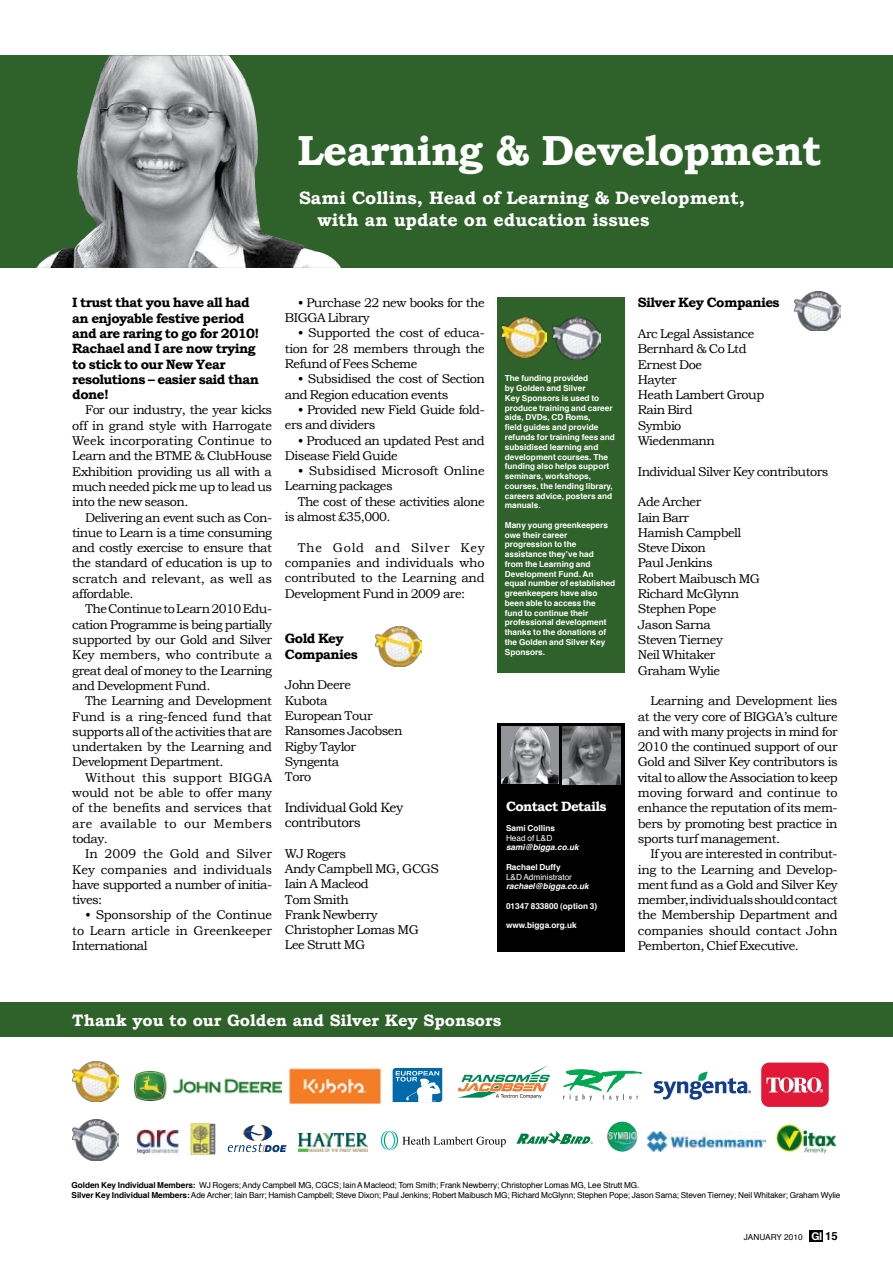
<style>
.page{position:relative;width:893px;height:1263px;background:#fff}
.page>*{position:absolute;margin:0;border:0;box-sizing:border-box;transform-origin:0 0}
.t1{font:700 42px "Bookman Old Style";letter-spacing:-.02em;color:#fff}
.t2{font:700 18px/21.6px "Bookman Old Style";color:#fff}
.t3{font:700 16.5px "Bookman Old Style";color:#fff}
.t4{font:700 13.5px/15.3px "Bookman Old Style";letter-spacing:-.04em;color:#000}
.t5{font:13.5px/15.3px "Bookman Old Style";letter-spacing:-.04em;color:#000}
.t6{font:700 13.5px "Bookman Old Style";letter-spacing:-.04em;color:#fff}
.t7{font:12.75px/15.3px "Bookman Old Style";letter-spacing:-.04em;color:#000;text-align:justify}
.t8{font:12.75px/15.3px "Bookman Old Style";letter-spacing:-.005em;color:#000}
.t9{font:700 8.25px/9.8px "Helvetica";color:#fff}
.t10{font:8.25px/9.8px "Helvetica";letter-spacing:-.01em;color:#000}
.t11{font:italic 700 8.25px "Helvetica";color:#fff}
.t12{font:8.25px "Helvetica";color:#fff}
.s1{font-weight:700}
.s2{font-family:"Helvetica Neue";font-weight:700;font-size:10.8px;color:#fff}
.s3{font-weight:700;font-size:11.25px}
</style>
<div class="page">
<div style="left:809px;top:1230px;width:14px;height:11px;background:#000"></div>
<img style="left:134px;top:1071px;width:147px;height:29px">
<svg style="left:392px;top:1067px;width:51px;height:36px"></svg>
<img style="left:289px;top:1068px;width:92px;height:36px">
<svg style="left:458px;top:1065px;width:92px;height:34px"></svg>
<svg style="left:563px;top:1069px;width:79px;height:32px"></svg>
<svg style="left:654px;top:1071px;width:97px;height:29px"></svg>
<div style="left:761px;top:1062px;width:67px;height:45px;background:#e11837;border-radius:8px"></div>
<svg style="left:766px;top:1077px;width:57px;height:16px"></svg>
<div style="left:0;top:1002px;width:893px;height:35px;background:#2f622a"></div>
<div style="left:497px;top:298px;width:128px;height:375px;background:#2f622a"></div>
<img style="left:501px;top:318px;width:46px;height:40px">
<img style="left:552px;top:317px;width:48px;height:42px">
<div style="left:0;top:55px;width:893px;height:213px;background:#2f622a"></div>
<img style="left:36px;top:55px;width:305px;height:213px">
<img style="left:136px;top:1129px;width:42px;height:26px">
<img style="left:190px;top:1123px;width:26px;height:32px">
<svg style="left:228px;top:1125px;width:59px;height:27px"></svg>
<img style="left:298px;top:1134px;width:69px;height:17px">
<svg style="left:381px;top:1131px;width:125px;height:19px"></svg>
<svg style="left:516px;top:1130px;width:77px;height:14px"></svg>
<img style="left:648px;top:1131px;width:118px;height:20px">
<svg style="left:614px;top:1121px;width:8px;height:3px"></svg>
<img style="left:776px;top:1124px;width:61px;height:29px">
<div style="left:497px;top:723px;width:128px;height:228px;background:#000"></div>
<img style="left:563px;top:727px;width:57px;height:57px">
<img style="left:501px;top:727px;width:58px;height:57px">
<img style="left:72px;top:1120px;width:46px;height:40px">
<img style="left:72px;top:1061px;width:46px;height:40px">
<img style="left:375px;top:626px;width:46px;height:40px">
<img style="left:794px;top:291px;width:46px;height:40px">
<h1 class="t1" style="left:297px;top:125px;width:526px">Learning &amp; Development</h1>
<h2 class="t2" style="left:317px;top:187px;width:429px;text-indent:-18px">Sami Collins, Head of Learning &amp; Development, with an update on education issues</h2>
<p class="t4" style="left:72px;top:295px;width:189px">I trust that you have all had an enjoyable festive period and are raring to go for 2010!<br>Rachael and I are now trying to stick to our New Year resolutions – easier said than done!</p>
<p class="t7" style="left:72px;top:402px;width:201px;text-indent:13px">For our industry, the year kicks off in grand style with Harrogate Week incorporating Continue to Learn and the BTME &amp; ClubHouse Exhibition providing us all with a much needed pick me up to lead us into the new season.</p>
<p class="t7" style="left:72px;top:510px;width:201px;text-indent:13px">Delivering an event such as Con&shy;tinue to Learn is a time consuming and costly exercise to ensure that the standard of education is up to scratch and relevant, as well as affordable.</p>
<p class="t7" style="left:72px;top:601px;width:201px;text-indent:13px">The Continue to Learn 2010 Edu&shy;cation Programme is being partially supported by our Gold and Silver Key members, who contribute a great deal of money to the Learning and Development Fund.</p>
<p class="t7" style="left:72px;top:693px;width:201px;text-indent:13px">The Learning and Development Fund is a ring-fenced fund that supports all of the activities that are undertaken by the Learning and Development Department.</p>
<p class="t7" style="left:72px;top:770px;width:201px;text-indent:13px">Without this support BIGGA would not be able to offer many of the benefits and services that are available to our Members today.</p>
<p class="t7" style="left:72px;top:846px;width:201px;text-indent:13px">In 2009 the Gold and Silver Key companies and individuals have supported a number of initia&shy;tives:</p>
<p class="t7" style="left:72px;top:907px;width:201px;text-indent:13px">• Sponsorship of the Continue to Learn article in Greenkeeper International</p>
<p class="t7" style="left:285px;top:295px;width:201px;text-indent:13px">• Purchase 22 new books for the<br>BIGGA Library</p>
<p class="t7" style="left:285px;top:325px;width:201px;text-indent:13px">• Supported the cost of educa&shy;tion for 28 members through the Refund of Fees Scheme</p>
<p class="t7" style="left:285px;top:371px;width:201px;text-indent:13px">• Subsidised the cost of Section and Region education events</p>
<p class="t7" style="left:285px;top:402px;width:201px;text-indent:13px">• Provided new Field Guide fold&shy;ers and dividers</p>
<p class="t7" style="left:285px;top:432px;width:201px;text-indent:13px">• Produced an updated Pest and<br>Disease Field Guide</p>
<p class="t8" style="left:285px;top:463px;width:201px;text-indent:13px">• Subsidised Microsoft Online<br>Learning packages</p>
<p class="t7" style="left:285px;top:494px;width:201px;text-indent:13px">The cost of these activities alone is almost £35,000.</p>
<p class="t7" style="left:285px;top:540px;width:201px;text-indent:13px">The Gold and Silver Key companies and individuals who contributed to the Learning and Development Fund in 2009 are:</p>
<p class="t4" style="left:285px;top:631px;width:74px">Gold Key<br>Companies</p>
<p class="t7" style="left:285px;top:677px;width:119px;text-align:left">John Deere<br>Kubota<br>European Tour<br>Ransomes Jacobsen<br>Rigby Taylor<br>Syngenta<br>Toro</p>
<p class="t5" style="left:285px;top:799px;width:120px">Individual Gold Key contributors</p>
<p class="t7" style="left:285px;top:846px;width:156px;text-align:left">WJ Rogers<br>Andy Campbell MG, GCGS<br>Iain A Macleod<br>Tom Smith<br>Frank Newberry<br>Christopher Lomas MG<br>Lee Strutt MG</p>
<p class="t9" style="left:505px;top:374px;width:112px">The funding provided<br>by Golden and Silver<br>Key Sponsors is used to produce training and career aids, DVDs, CD Roms,<br>field guides and provide refunds for training fees and subsidised learning and development courses. The funding also helps support seminars, workshops, courses, the lending library, careers advice, posters and manuals.</p>
<p class="t9" style="left:505px;top:520px;width:112px">Many young greenkeepers owe their career progression to the assistance they’ve had<br>from the Learning and<br>Development Fund. An equal number of established greenkeepers have also been able to access the fund to continue their professional development thanks to the donations of the Golden and Silver Key<br>Sponsors.</p>
<p class="t6" style="left:506px;top:799px;width:102px">Contact Details</p>
<p class="t9" style="left:506px;top:823px;width:51px">Sami Collins</p>
<p class="t12" style="left:506px;top:831px;width:48px">Head of L&amp;D</p>
<p class="t11" style="left:506px;top:841px;width:74px">sami@bigga.co.uk</p>
<p class="t9" style="left:506px;top:862px;width:56px">Rachael Duffy</p>
<p class="t12" style="left:506px;top:870px;width:68px">L&amp;D Administrator</p>
<p class="t11" style="left:506px;top:880px;width:84px">rachael@bigga.co.uk</p>
<p class="t9" style="left:506px;top:901px;width:93px">01347 833800 (option 3)</p>
<p class="t9" style="left:506px;top:921px;width:72px">www.bigga.org.uk</p>
<p class="t4" style="left:638px;top:295px;width:143px">Silver Key Companies</p>
<p class="t7" style="left:638px;top:326px;width:128px;text-align:left">Arc Legal Assistance<br>Bernhard &amp; Co Ltd<br>Ernest Doe<br>Hayter<br>Heath Lambert Group<br>Rain Bird<br>Symbio<br>Wiedenmann</p>
<p class="t7" style="left:638px;top:464px;width:192px">Individual Silver Key contributors</p>
<p class="t7" style="left:638px;top:494px;width:124px;text-align:left">Ade Archer<br>Iain Barr<br>Hamish Campbell<br>Steve Dixon<br>Paul Jenkins<br>Robert Maibusch MG<br>Richard McGlynn<br>Stephen Pope<br>Jason Sarna<br>Steven Tierney<br>Neil Whitaker<br>Graham Wylie</p>
<p class="t7" style="left:638px;top:693px;width:201px;text-indent:13px">Learning and Development lies at the very core of BIGGA’s culture and with many projects in mind for 2010 the continued support of our Gold and Silver Key contributors is vital to allow the Association to keep moving forward and continue to enhance the reputation of its mem&shy;bers by promoting best practice in sports turf management.</p>
<p class="t7" style="left:638px;top:846px;width:201px;text-indent:13px">If you are interested in contribut&shy;ing to the Learning and Develop&shy;ment fund as a Gold and Silver Key member, individuals should contact the Membership Department and companies should contact John Pemberton, Chief Executive.</p>
<p class="t3" style="left:72px;top:1011px;width:431px">Thank you to our Golden and Silver Key Sponsors</p>
<p class="t10" style="left:72px;top:1181px;width:770px"><span class="s1">Golden Key Individual Members:</span> WJ Rogers; Andy Campbell MG, CGCS; Iain A Macleod; Tom Smith; Frank Newberry; Christopher Lomas MG, Lee Strutt MG.<br><span class="s1">Silver Key Individual Members:</span> Ade Archer; Iain Barr; Hamish Campbell; Steve Dixon; Paul Jenkins; Robert Maibusch MG; Richard McGlynn; Stephen Pope; Jason Sarna; Steven Tierney; Neil Whitaker; Graham Wylie</p>
<p class="t10" style="left:744px;top:1232px;width:95px">JANUARY 2010 <span class="s2">GI</span> <span class="s3">15</span></p>
</div>
